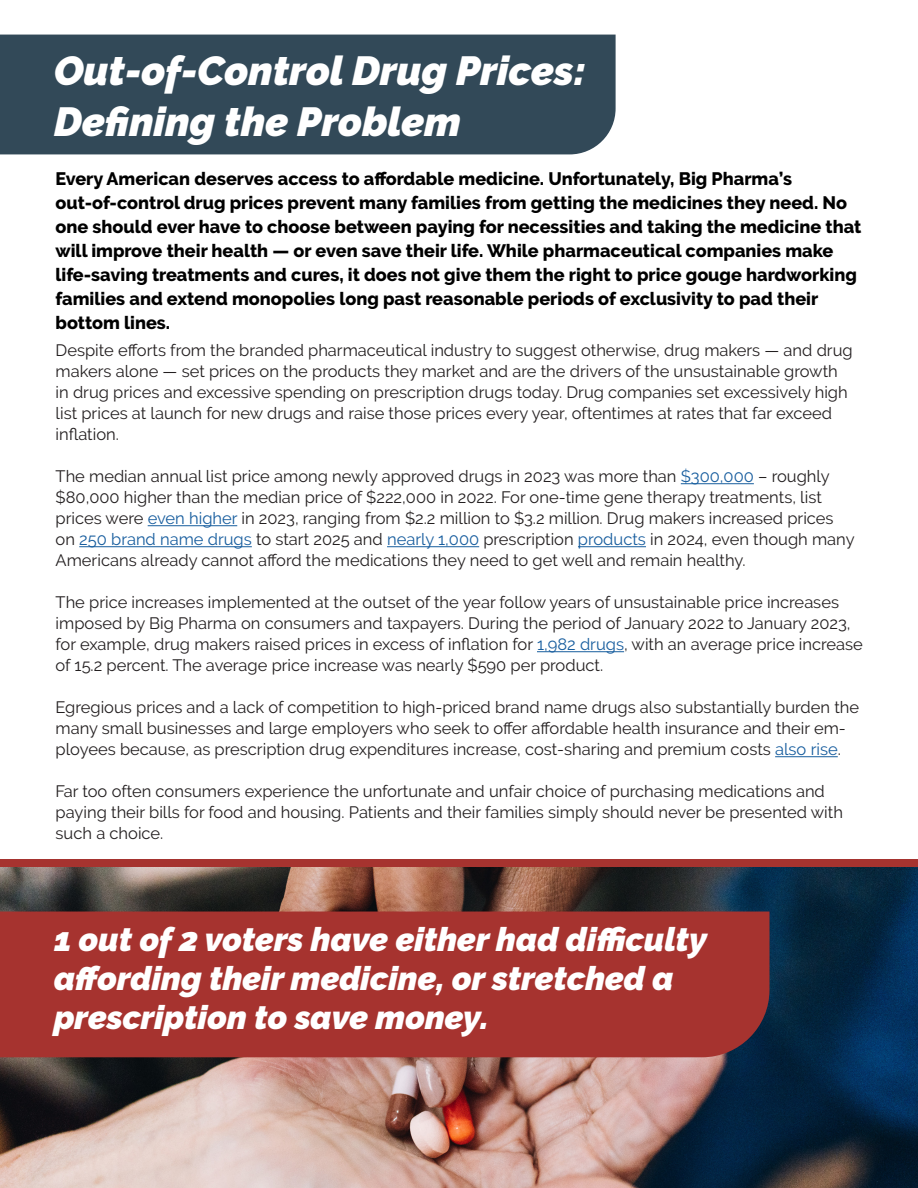
<style>
.page{position:relative;width:918px;height:1188px;background:#fff}
.page>*{position:absolute;margin:0;border:0;box-sizing:border-box;transform-origin:0 0}
.Section_Header{font:italic 900 40.5px/51px "Raleway";color:#fff}
.Section_Header-2{font:italic 900 33px/39px "Raleway";color:#fff}
.Bodytext_normal{font:800 18px/24px "Raleway";color:#000}
.Bodytext_normal-2{font:16.5px/21px "Raleway";color:#231f20}
.s1{color:#175d9e}
</style>
<div class="page">
<hr style="left:681px;top:483px;width:73px;height:1px;background:#175d9e">
<hr style="left:148px;top:525px;width:89px;height:1px;background:#175d9e">
<hr style="left:79px;top:546px;width:173px;height:1px;background:#175d9e">
<hr style="left:387px;top:546px;width:92px;height:1px;background:#175d9e">
<hr style="left:578px;top:546px;width:68px;height:1px;background:#175d9e">
<hr style="left:537px;top:651px;width:87px;height:1px;background:#175d9e">
<hr style="left:775px;top:756px;width:63px;height:1px;background:#175d9e">
<div style="left:0;top:860px;width:918px;height:77px;background:#a6332f"></div>
<img style="left:0;top:867px;width:918px;height:321px">
<div style="left:0;top:35px;width:616px;height:119px;background:#324958"></div>
<div style="left:0;top:912px;width:770px;height:145px;background:#a6332f"></div>
<p class="Section_Header" style="left:54px;top:45px;width:533px">Out-of-Control Drug Prices:<br>Defining the Problem</p>
<p class="Bodytext_normal" style="left:56px;top:167px;width:808px">Every American deserves access to affordable medicine. Unfortunately, Big Pharma’s out-of-control drug prices prevent many families from getting the medicines they need. No one should ever have to choose between paying for necessities and taking the medicine that will improve their health — or even save their life. While pharmaceutical companies make life-saving treatments and cures, it does not give them the right to price gouge hardworking families and extend monopolies long past reasonable periods of exclusivity to pad their bottom lines.</p>
<p class="Bodytext_normal-2" style="left:56px;top:340px;width:799px">Despite efforts from the branded pharmaceutical industry to suggest otherwise, drug makers — and drug makers alone — set prices on the products they market and are the drivers of the unsustainable growth in drug prices and excessive spending on prescription drugs today. Drug companies set excessively high list prices at launch for new drugs and raise those prices every year, oftentimes at rates that far exceed inflation.</p>
<p class="Bodytext_normal-2" style="left:56px;top:466px;width:801px">The median annual list price among newly approved drugs in 2023 was more than <span class="s1">$300,000</span> – roughly $80,000 higher than the median price of $222,000 in 2022. For one-time gene therapy treatments, list prices were <span class="s1">even higher</span> in 2023, ranging from $2.2 million to $3.2 million. Drug makers increased prices on <span class="s1">250 brand name drugs</span> to start 2025 and <span class="s1">nearly 1,000</span> prescription <span class="s1">products</span> in 2024, even though many Americans already cannot afford the medications they need to get well and remain healthy.</p>
<p class="Bodytext_normal-2" style="left:56px;top:592px;width:809px">The price increases implemented at the outset of the year follow years of unsustainable price increases imposed by Big Pharma on consumers and taxpayers. During the period of January 2022 to January 2023, for example, drug makers raised prices in excess of inflation for <span class="s1">1,982 drugs</span>, with an average price increase of 15.2 percent. The average price increase was nearly $590 per product.</p>
<p class="Bodytext_normal-2" style="left:56px;top:697px;width:805px">Egregious prices and a lack of competition to high-priced brand name drugs also substantially burden the many small businesses and large employers who seek to offer affordable health insurance and their em&shy;ployees because, as prescription drug expenditures increase, cost-sharing and premium costs <span class="s1">also rise</span>.</p>
<p class="Bodytext_normal-2" style="left:56px;top:781px;width:789px">Far too often consumers experience the unfortunate and unfair choice of purchasing medications and paying their bills for food and housing. Patients and their families simply should never be presented with such a choice.</p>
<p class="Section_Header-2" style="left:54px;top:920px;width:655px">1 out of 2 voters have either had difficulty affording their medicine, or stretched a prescription to save money.</p>
</div>
